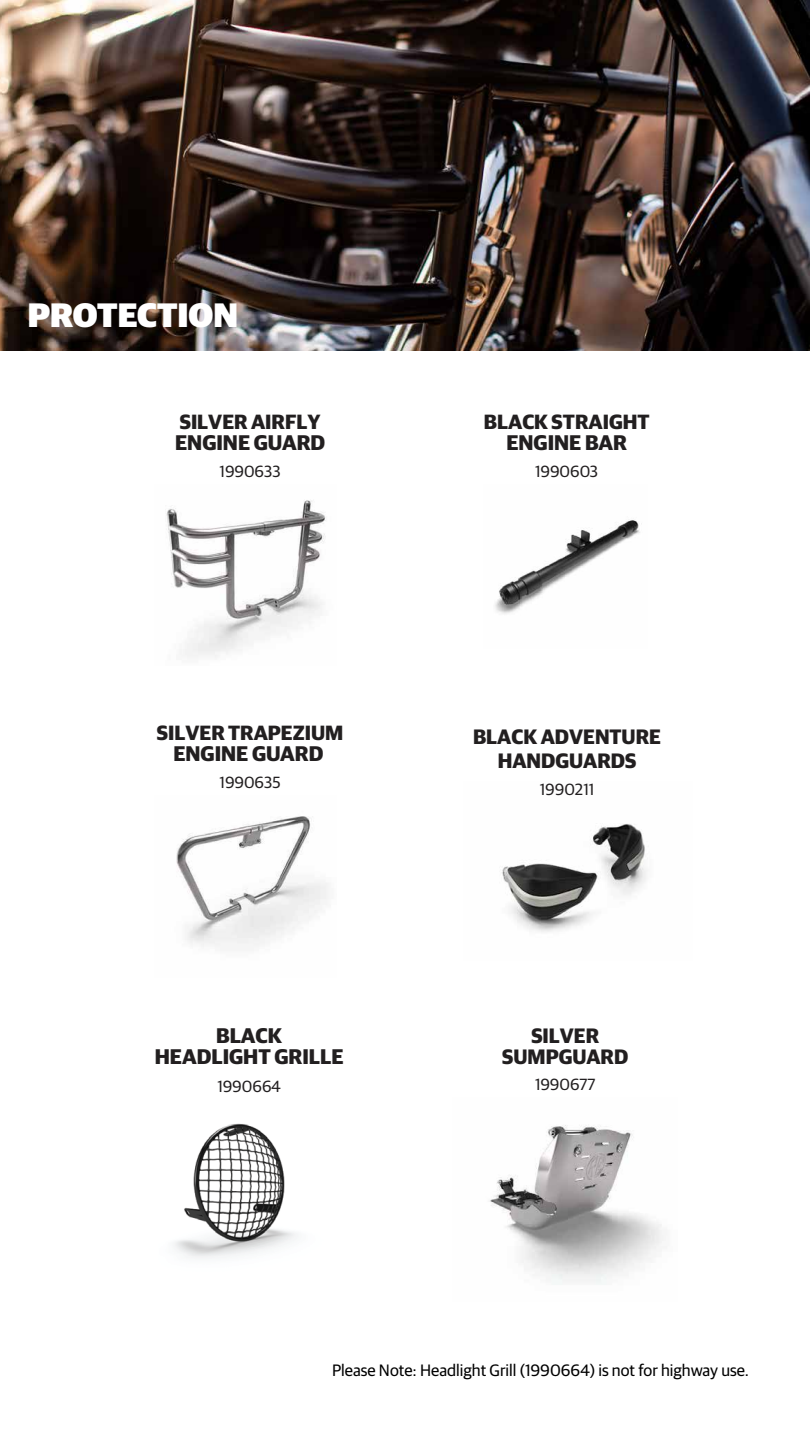
<style>
.page{position:relative;width:810px;height:1440px;background:#fff}
.page>*{position:absolute;margin:0;border:0;box-sizing:border-box;transform-origin:0 0}
.t1{font:900 34.05px "Guardian Sans";color:#fff}
.t2{font:700 21.3px/21.3px "Guardian Sans";color:#221f20;text-align:center}
.t3{font:700 20.92px/24.8px "Guardian Sans";color:#221f20;text-align:center}
.t4{font:700 20.7px "Guardian Sans";color:#221f20}
.t5{font:16.58px "Guardian Sans";color:#000}
.t6{font:16.2px "Guardian Sans";color:#221f20}
</style>
<div class="page">
<img style="left:0;top:0;width:810px;height:351px">
<img style="left:166px;top:500px;width:160px;height:158px">
<img style="left:176px;top:816px;width:152px;height:131px">
<img style="left:174px;top:1123px;width:122px;height:135px">
<img style="left:495px;top:520px;width:147px;height:94px">
<img style="left:502px;top:824px;width:145px;height:108px">
<img style="left:489px;top:1125px;width:175px;height:160px">
<h1 class="t1" style="left:28px;top:289px;width:212px">PROTECTION</h1>
<p class="t4" style="left:180px;top:406px;width:142px">SILVER AIRFLY</p>
<p class="t2" style="left:175px;top:430px;width:152px">ENGINE GUARD</p>
<p class="t6" style="left:220px;top:460px;width:63px">1990633</p>
<p class="t4" style="left:157px;top:717px;width:188px">SILVER TRAPEZIUM</p>
<p class="t2" style="left:173px;top:741px;width:152px">ENGINE GUARD</p>
<p class="t6" style="left:220px;top:771px;width:63px">1990635</p>
<p class="t2" style="left:155px;top:1023px;width:190px">BLACK<br>HEADLIGHT GRILLE</p>
<p class="t6" style="left:217px;top:1075px;width:65px">1990664</p>
<p class="t4" style="left:484px;top:406px;width:167px">BLACK STRAIGHT</p>
<p class="t2" style="left:506px;top:430px;width:122px">ENGINE BAR</p>
<p class="t6" style="left:535px;top:460px;width:65px">1990603</p>
<p class="t3" style="left:473px;top:722px;width:189px">BLACK ADVENTURE<br>HANDGUARDS</p>
<p class="t6" style="left:540px;top:778px;width:56px">1990211</p>
<p class="t3" style="left:502px;top:1023px;width:127px;line-height:20.9px">SILVER<br>SUMPGUARD</p>
<p class="t6" style="left:535px;top:1073px;width:62px">1990677</p>
<p class="t5" style="left:332px;top:1358px;width:419px">Please Note: Headlight Grill (1990664) is not for highway use.</p>
</div>
